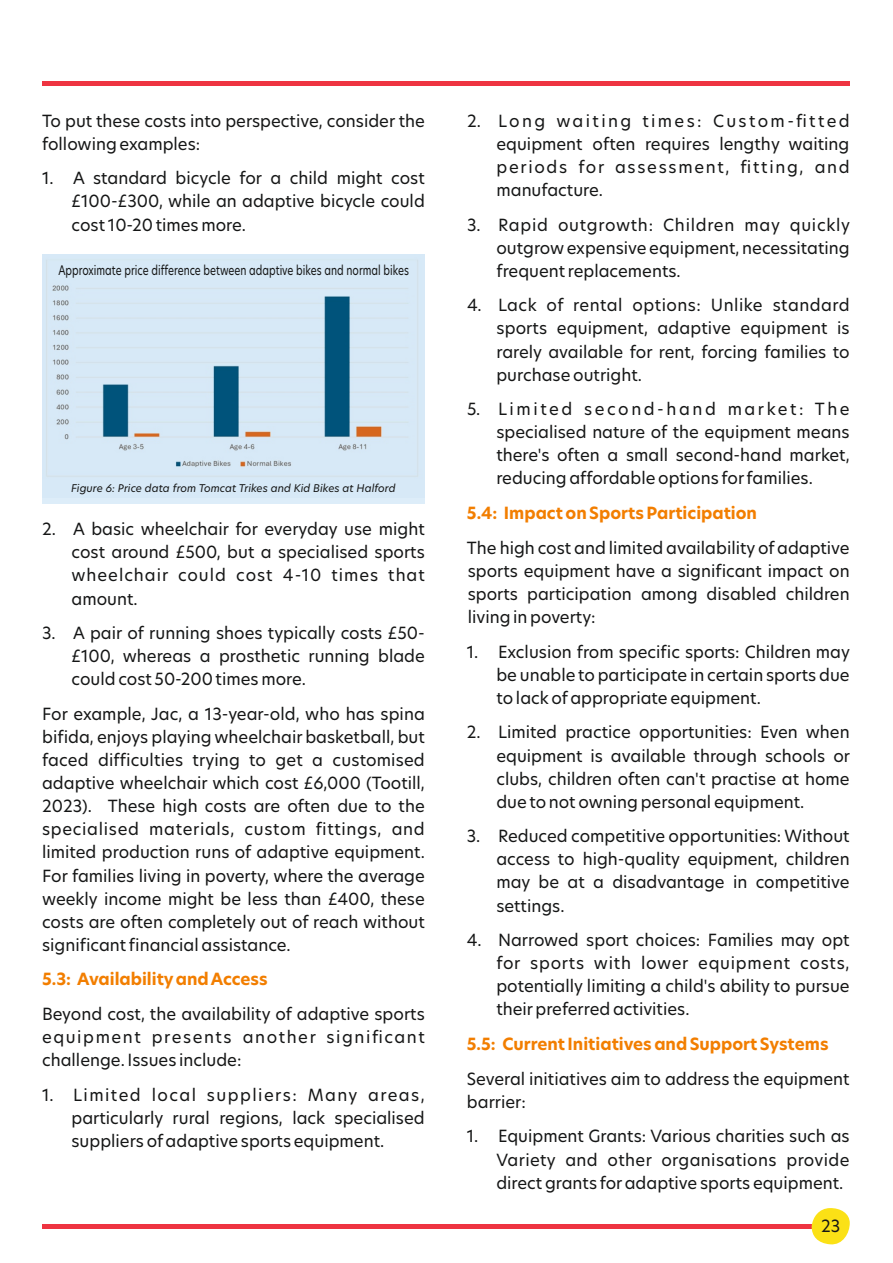
<style>
.page{position:relative;width:893px;height:1263px;background:#fff}
.page>*{position:absolute;margin:0;border:0;box-sizing:border-box;transform-origin:0 0}
.t1{font:16.5px/23.1px "Hero New";color:#151616;text-align:justify}
.t2{font:700 16.5px "Hero New";color:#f27e00}
.t3{font:13.05px "Hero New";color:#151616;scale:.77 1}
.t4{font:italic 10.5px "Hero New";color:#151616}
</style>
<div class="page">
<hr style="left:42px;top:1224px;width:805px;height:4px;background:#ee3441">
<svg style="left:812px;top:1208px;width:38px;height:37px"></svg>
<hr style="left:42px;top:82px;width:808px;height:4px;background:#ee3441">
<div style="left:42px;top:254px;width:383px;height:250px;background:#ddedf9"></div>
<img style="left:46px;top:260px;width:372px;height:217px">
<p class="t1" style="left:42px;top:110px;width:384px">To put these costs into perspective, consider the following examples:</p>
<p class="t1" style="left:72px;top:168px;width:355px;text-indent:-29px">1. A standard bicycle for a child might cost £100-£300, while an adaptive bicycle could cost 10-20 times more.</p>
<p class="t3" style="left:58px;top:265px;width:457px">Approximate price difference between adaptive bikes and normal bikes</p>
<p class="t4" style="left:71px;top:483px;width:326px">Figure 6: Price data from Tomcat Trikes and Kid Bikes at Halford</p>
<p class="t1" style="left:72px;top:519px;width:355px;text-indent:-29px">2. A basic wheelchair for everyday use might cost around £500, but a specialised sports wheelchair could cost 4-10 times that amount.</p>
<p class="t1" style="left:72px;top:623px;width:355px;text-indent:-29px">3. A pair of running shoes typically costs £50- £100, whereas a prosthetic running blade could cost 50-200 times more.</p>
<p class="t1" style="left:42px;top:703px;width:384px">For example, Jac, a 13-year-old, who has spina bifida, enjoys playing wheelchair basketball, but faced difficulties trying to get a customised adaptive wheelchair which cost £6,000 (Tootill, 2023). These high costs are often due to the specialised materials, custom fittings, and limited production runs of adaptive equipment.<br>For families living in poverty, where the average weekly income might be less than £400, these costs are often completely out of reach without significant financial assistance.</p>
<p class="t2" style="left:42px;top:972px;width:227px">5.3: Availabilityand Access</p>
<p class="t1" style="left:42px;top:1003px;width:384px">Beyond cost, the availability of adaptive sports equipment presents another significant challenge. Issues include:</p>
<p class="t1" style="left:72px;top:1084px;width:355px;text-indent:-29px">1. Limited local suppliers: Many areas, particularly rural regions, lack specialised suppliers ofadaptive sports equipment.</p>
<p class="t1" style="left:496px;top:110px;width:355px;text-indent:-29px">2. Long waiting times: Custom-fitted equipment often requires lengthy waiting periods for assessment, fitting, and manufacture.</p>
<p class="t1" style="left:496px;top:214px;width:355px;text-indent:-29px">3. Rapid outgrowth: Children may quickly outgrow expensive equipment, necessitating frequent replacements.</p>
<p class="t1" style="left:496px;top:295px;width:355px;text-indent:-29px">4. Lack of rental options: Unlike standard sports equipment, adaptive equipment is rarely available for rent, forcing families to purchase outright.</p>
<p class="t1" style="left:496px;top:399px;width:355px;text-indent:-29px">5. Limited second-hand market: The specialised nature of the equipment means there's often a small second-hand market, reducing affordable options forfamilies.</p>
<p class="t2" style="left:467px;top:506px;width:292px">5.4: Impact on Sports Participation</p>
<p class="t1" style="left:467px;top:537px;width:384px">The high cost and limited availabilityofadaptive sports equipment have a significant impact on sports participation among disabled children living in poverty:</p>
<p class="t1" style="left:496px;top:641px;width:355px;text-indent:-29px">1. Exclusion from specific sports: Children may be unable to participate in certain sports due to lackofappropriate equipment.</p>
<p class="t1" style="left:496px;top:722px;width:355px;text-indent:-29px">2. Limited practice opportunities: Even when equipment is available through schools or clubs, children often can't practise at home due to not owning personal equipment.</p>
<p class="t1" style="left:496px;top:826px;width:355px;text-indent:-29px">3. Reduced competitive opportunities: Without access to high-quality equipment, children may be at a disadvantage in competitive settings.</p>
<p class="t1" style="left:496px;top:930px;width:355px;text-indent:-29px">4. Narrowed sport choices: Families may opt for sports with lower equipment costs, potentially limiting a child's ability to pursue theirpreferred activities.</p>
<p class="t2" style="left:467px;top:1037px;width:363px">5.5: Current Initiatives and Support Systems</p>
<p class="t1" style="left:467px;top:1068px;width:384px">Several initiatives aim to address the equipment barrier:</p>
<p class="t1" style="left:496px;top:1126px;width:355px;text-indent:-29px">1. Equipment Grants: Various charities such as Variety and other organisations provide direct grants foradaptive sports equipment.</p>
<p class="t1" style="left:821px;top:1216px;width:21px">23</p>
</div>
